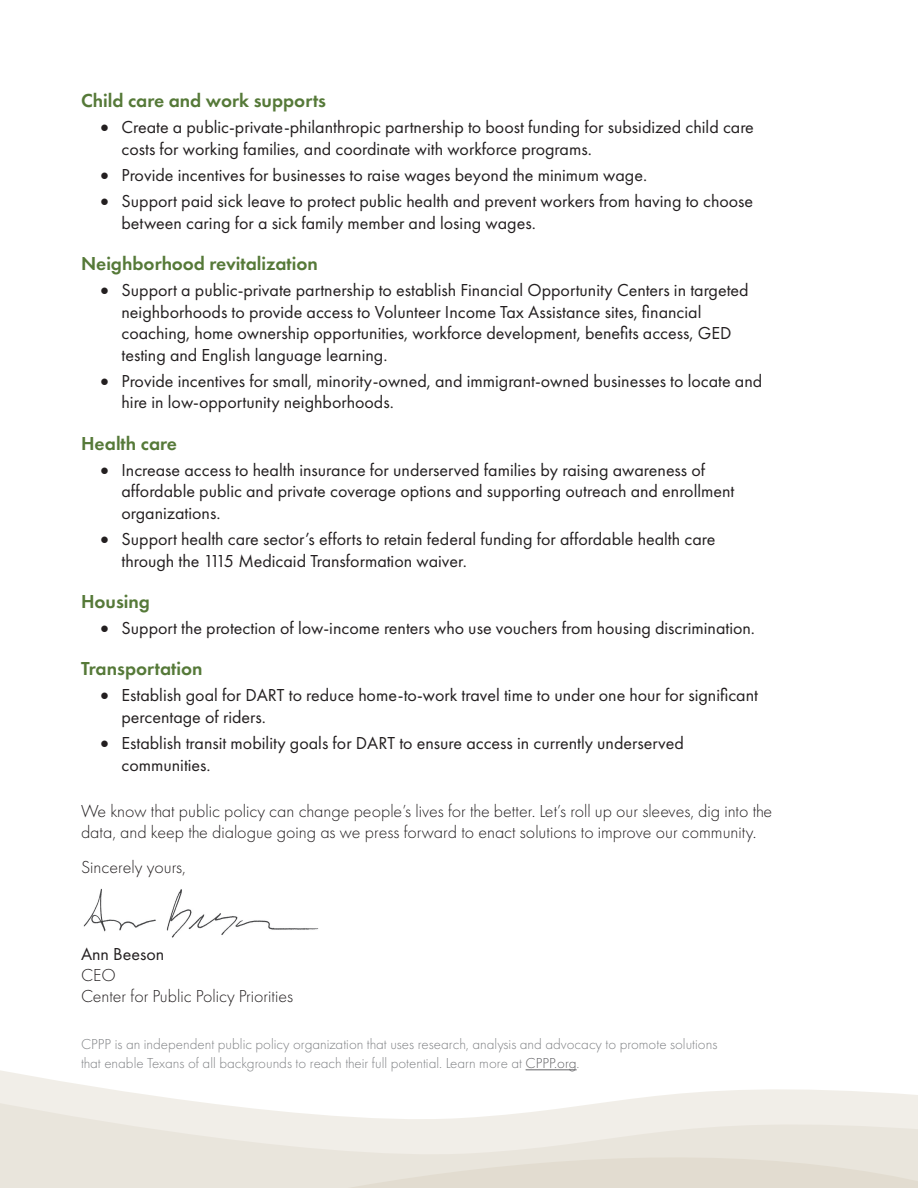
<style>
.page{position:relative;width:918px;height:1188px;background:#fff}
.page>*{position:absolute;margin:0;border:0;box-sizing:border-box;transform-origin:0 0}
.Brandon_Main{font:600 19.5px "Futura PT";color:#557938}
.Brandon_Main-2{font:18px/21.6px "Futura PT";color:#231f20}
.Brandon_Main-3{font:300 18px/21px "Futura PT";color:#231f20}
.t1{font:300 15px/19.5px "Futura PT";color:#808285}
.s1{color:#636366}
</style>
<div class="page">
<svg style="left:0;top:1069px;width:862px;height:23px"></svg>
<svg style="left:0;top:1092px;width:918px;height:96px;background:#ede9e2"></svg>
<img style="left:83px;top:888px;width:236px;height:50px">
<hr style="left:526px;top:1069px;width:51px;height:1px;background:#636366">
<p class="Brandon_Main" style="left:81px;top:88px;width:247px">Child care and work supports</p>
<p class="Brandon_Main-2" style="left:122px;top:116px;width:634px;text-indent:-21px">• Create a public-private-philanthropic partnership to boost funding for subsidized child care costs for working families, and coordinate with workforce programs.</p>
<p class="Brandon_Main-2" style="left:100px;top:164px;width:548px">• Provide incentives for businesses to raise wages beyond the minimum wage.</p>
<p class="Brandon_Main-2" style="left:122px;top:190px;width:633px;text-indent:-21px">• Support paid sick leave to protect public health and prevent workers from having to choose between caring for a sick family member and losing wages.</p>
<p class="Brandon_Main" style="left:81px;top:251px;width:238px">Neighborhood revitalization</p>
<p class="Brandon_Main-2" style="left:122px;top:279px;width:629px;text-indent:-21px">• Support a public-private partnership to establish Financial Opportunity Centers in targeted neighborhoods to provide access to Volunteer Income Tax Assistance sites, financial coaching, home ownership opportunities, workforce development, benefits access, GED testing and English language learning.</p>
<p class="Brandon_Main-2" style="left:122px;top:370px;width:642px;text-indent:-21px">• Provide incentives for small, minority-owned, and immigrant-owned businesses to locate and hire in low-opportunity neighborhoods.</p>
<p class="Brandon_Main" style="left:81px;top:431px;width:97px">Health care</p>
<p class="Brandon_Main-2" style="left:122px;top:459px;width:615px;text-indent:-21px">• Increase access to health insurance for underserved families by raising awareness of affordable public and private coverage options and supporting outreach and enrollment organizations.</p>
<p class="Brandon_Main-2" style="left:122px;top:528px;width:595px;text-indent:-21px">• Support health care sector’s efforts to retain federal funding for affordable health care through the 1115 Medicaid Transformation waiver.</p>
<p class="Brandon_Main" style="left:81px;top:589px;width:71px">Housing</p>
<p class="Brandon_Main-2" style="left:100px;top:617px;width:656px">• Support the protection of low-income renters who use vouchers from housing discrimination.</p>
<p class="Brandon_Main" style="left:81px;top:657px;width:123px">Transportation</p>
<p class="Brandon_Main-2" style="left:122px;top:685px;width:638px;text-indent:-21px">• Establish goal for DART to reduce home-to-work travel time to under one hour for significant percentage of riders.</p>
<p class="Brandon_Main-2" style="left:122px;top:732px;width:564px;text-indent:-21px">• Establish transit mobility goals for DART to ensure access in currently underserved communities.</p>
<p class="Brandon_Main-3" style="left:81px;top:801px;width:693px">We know that public policy can change people’s lives for the better. Let’s roll up our sleeves, dig into the data, and keep the dialogue going as we press forward to enact solutions to improve our community.</p>
<p class="Brandon_Main-3" style="left:81px;top:857px;width:106px">Sincerely yours,</p>
<p class="Brandon_Main-2" style="left:81px;top:944px;width:85px">Ann Beeson</p>
<p class="Brandon_Main-3" style="left:81px;top:965px;width:36px">CEO</p>
<p class="Brandon_Main-3" style="left:81px;top:986px;width:214px">Center for Public Policy Priorities</p>
<p class="t1" style="left:81px;top:1034px;width:638px">CPPP is an independent public policy organization that uses research, analysis and advocacy to promote solutions that enable Texans of all backgrounds to reach their full potential. Learn more at <span class="s1">CPPP.org</span>.</p>
</div>
